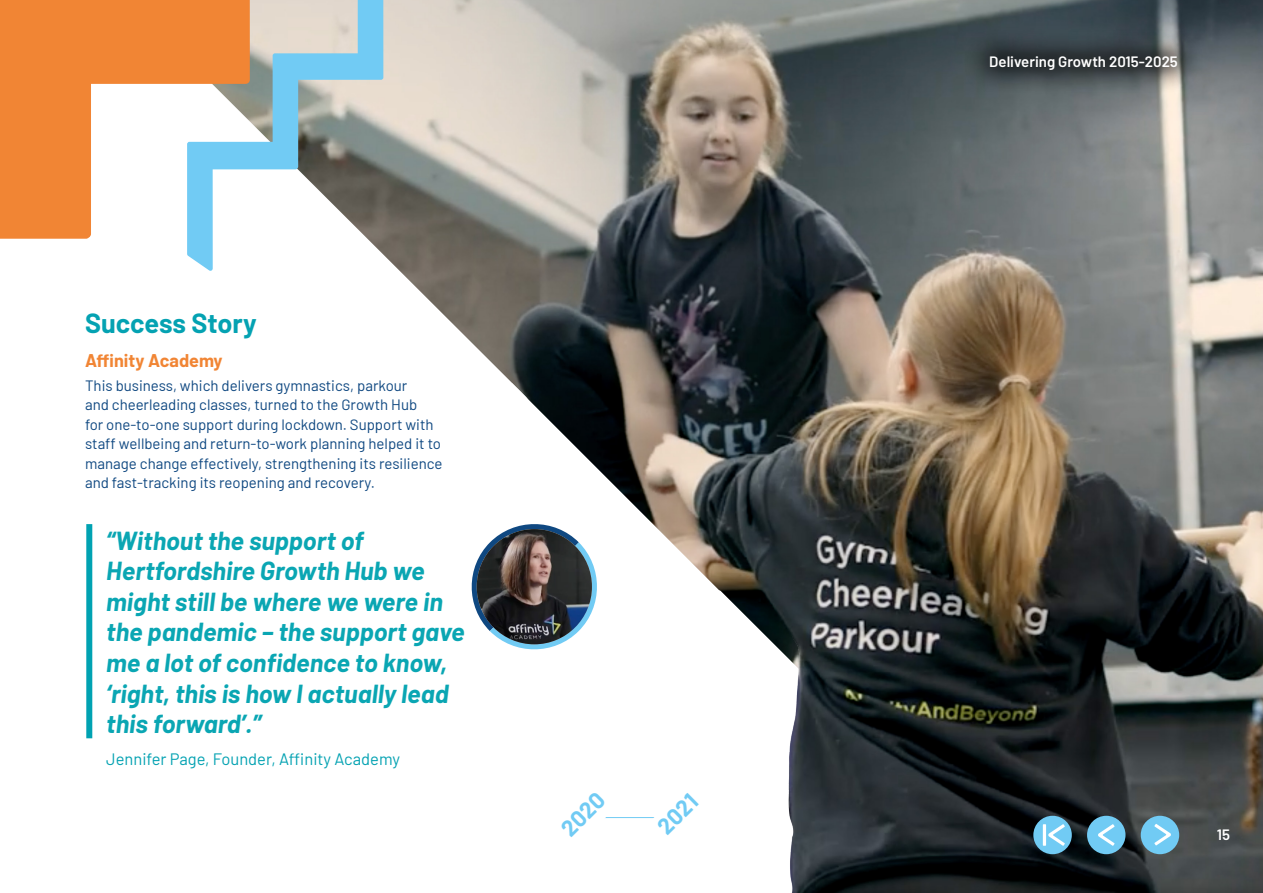
<style>
.page{position:relative;width:1263px;height:893px;background:#fff}
.page>*{position:absolute;margin:0;border:0;box-sizing:border-box;transform-origin:0 0}
.t1{font:700 27px "Barlow";letter-spacing:-.005em;color:#04a2b2}
.t2{font:italic 700 25.5px/30.6px "Barlow";color:#0aa6b3}
.t3{font:700 22.5px "Barlow";color:#71cbf4}
.t4{font:700 18px "Barlow";color:#f18534}
.t5{font:16.5px "Barlow";color:#04a2b2}
.t6{font:15px/19.5px "Barlow";color:#0f4881}
.t7{font:600 15px "Barlow";color:#fff}
</style>
<div class="page">
<img style="left:0;top:0;width:1263px;height:893px">
<svg style="left:451px;top:383px;width:337px;height:281px"></svg>
<svg style="left:466px;top:518px;width:402px;height:347px"></svg>
<img style="left:477px;top:529px;width:115px;height:115px;border-radius:58px">
<div style="left:1033px;top:816px;width:39px;height:38px;background:#71cbf4;border-radius:50%"></div>
<div style="left:1087px;top:816px;width:38px;height:38px;background:#71cbf4;border-radius:50%"></div>
<div style="left:1141px;top:816px;width:38px;height:38px;background:#71cbf4;border-radius:50%"></div>
<svg style="left:1154px;top:824px;width:17px;height:21px"></svg>
<svg style="left:1098px;top:824px;width:16px;height:22px"></svg>
<svg style="left:1048px;top:824px;width:17px;height:22px"></svg>
<hr style="left:1043px;top:824px;width:3px;height:22px;background:#fff">
<h1 class="t1" style="left:85px;top:303px;width:173px">Success Story</h1>
<p class="t4" style="left:85px;top:347px;width:139px">Affinity Academy</p>
<p class="t6" style="left:85px;top:374px;width:359px">This business, which delivers gymnastics, parkour<br>and cheerleading classes, turned to the Growth Hub<br>for one-to-one support during lockdown. Support with staff wellbeing and return-to-work planning helped it to manage change effectively, strengthening its resilience and fast-tracking its reopening and recovery.</p>
<h2 class="t2" style="left:106px;top:523px;width:360px">“Without the support of<br>Hertfordshire Growth Hub we might still be where we were in the pandemic – the support gave me a lot of confidence to know, ‘right, this is how I actually lead this forward’.”</h2>
<p class="t5" style="left:106px;top:748px;width:295px">Jennifer Page, Founder, Affinity Academy</p>
<h3 class="t3" style="left:553px;top:820px;width:52px;rotate:-45deg">2020</h3>
<h3 class="t3" style="left:650px;top:819px;width:47px;rotate:-45deg">2021</h3>
<p class="t7" style="left:989px;top:51px;width:190px">Delivering Growth 2015-2025</p>
<p class="t7" style="left:1217px;top:823px;width:15px">15</p>
</div>
